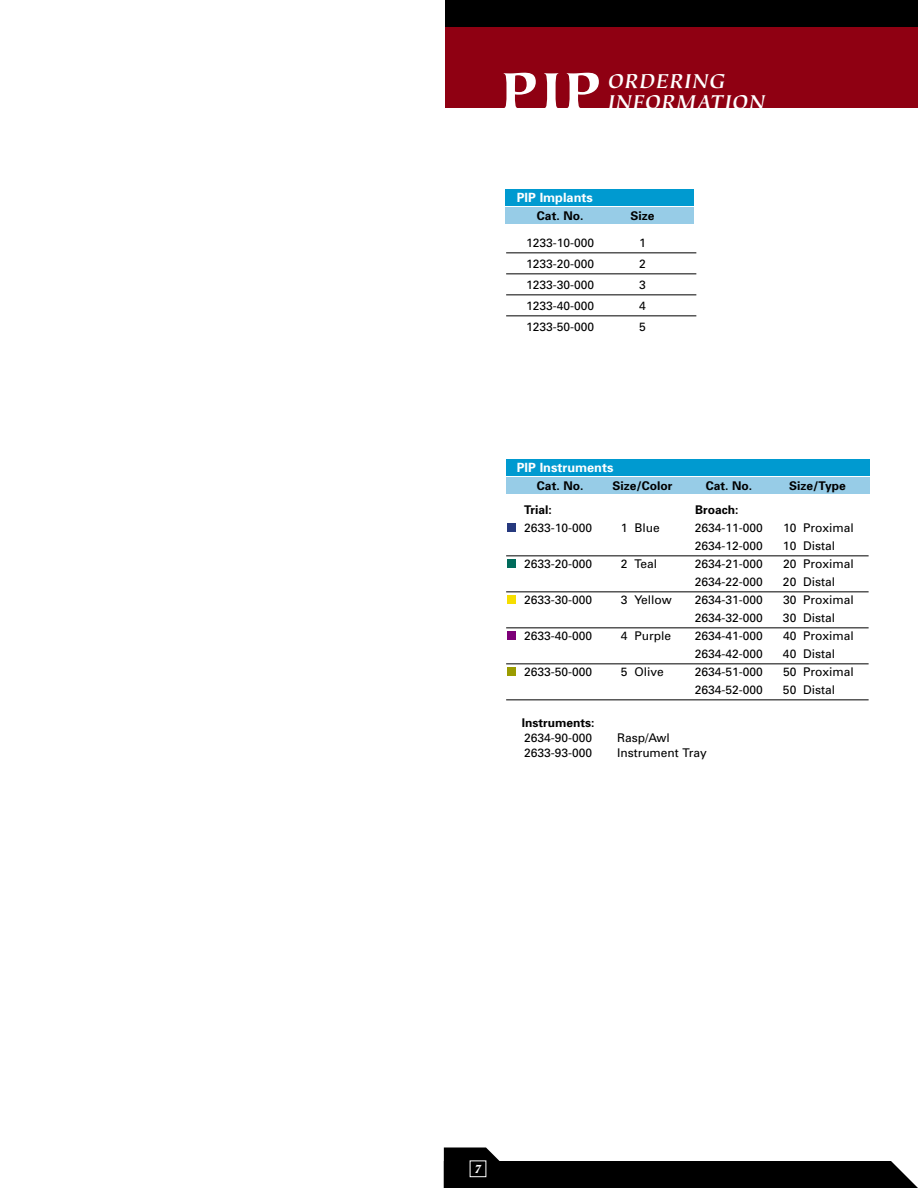
<style>
.page{position:relative;width:918px;height:1188px;background:#fff}
.page>*{position:absolute;margin:0;border:0;box-sizing:border-box;transform-origin:0 0}
.t1{font:900 57.15px "Tiepolo";color:#fff}
.t2{font:italic 700 22.5px "Tiepolo";letter-spacing:.05em;color:#fff}
.t3{font:italic 900 13.5px "Tiepolo";color:#fff}
.t4{font:700 12.75px "Univers";color:#fff}
.t5{font:12px "Univers";color:#000}
.t6{font:700 12px "Univers";color:#000}
</style>
<div class="page">
<div style="left:446px;top:0;width:472px;height:108px;background:#8f0012"></div>
<div style="left:446px;top:0;width:472px;height:27px;background:#000"></div>
<div style="left:506px;top:477px;width:364px;height:17px;background:#97cce7"></div>
<div style="left:506px;top:459px;width:364px;height:17px;background:#009ad0"></div>
<div style="left:505px;top:207px;width:189px;height:17px;background:#97cce7"></div>
<div style="left:505px;top:189px;width:189px;height:17px;background:#009ad0"></div>
<hr style="left:506px;top:253px;width:190px;height:1px;background:#000">
<hr style="left:506px;top:274px;width:190px;height:1px;background:#000">
<hr style="left:506px;top:295px;width:190px;height:1px;background:#000">
<hr style="left:506px;top:316px;width:190px;height:1px;background:#000">
<hr style="left:506px;top:556px;width:363px;height:1px;background:#000">
<hr style="left:506px;top:592px;width:363px;height:1px;background:#000">
<hr style="left:506px;top:628px;width:363px;height:1px;background:#000">
<hr style="left:506px;top:664px;width:363px;height:1px;background:#000">
<hr style="left:506px;top:700px;width:363px;height:1px;background:#000">
<div style="left:507px;top:631px;width:8px;height:8px;background:#7d0078"></div>
<div style="left:507px;top:595px;width:8px;height:8px;background:#f6de00"></div>
<div style="left:507px;top:559px;width:8px;height:8px;background:#006b5b"></div>
<div style="left:507px;top:523px;width:8px;height:8px;background:#26397e"></div>
<div style="left:507px;top:667px;width:8px;height:8px;background:#9b9c00"></div>
<svg style="left:444px;top:1148px;width:474px;height:40px"></svg>
<div style="left:470px;top:1161px;width:16px;height:16px;border:1px solid #fff"></div>
<h1 class="t1" style="left:501px;top:68px;width:102px">PIP</h1>
<h2 class="t2" style="left:608px;top:72px;width:118px">ORDERING</h2>
<h2 class="t2" style="left:608px;top:93px;width:158px">INFORMATION</h2>
<p class="t4" style="left:517px;top:193px;width:78px">PIP Implants</p>
<p class="t6" style="left:537px;top:212px;width:48px">Cat. No.</p>
<p class="t6" style="left:631px;top:212px;width:26px">Size</p>
<p class="t5" style="left:526px;top:238px;width:70px">1233-10-000</p>
<p class="t5" style="left:639px;top:238px;width:8px">1</p>
<p class="t5" style="left:526px;top:259px;width:70px">1233-20-000</p>
<p class="t5" style="left:639px;top:259px;width:8px">2</p>
<p class="t5" style="left:526px;top:280px;width:70px">1233-30-000</p>
<p class="t5" style="left:639px;top:280px;width:8px">3</p>
<p class="t5" style="left:526px;top:301px;width:70px">1233-40-000</p>
<p class="t5" style="left:639px;top:301px;width:8px">4</p>
<p class="t5" style="left:526px;top:322px;width:70px">1233-50-000</p>
<p class="t5" style="left:639px;top:322px;width:8px">5</p>
<p class="t4" style="left:517px;top:463px;width:98px">PIP Instruments</p>
<p class="t6" style="left:537px;top:482px;width:48px">Cat. No.</p>
<p class="t6" style="left:613px;top:482px;width:62px">Size/Color</p>
<p class="t6" style="left:706px;top:482px;width:48px">Cat. No.</p>
<p class="t6" style="left:789px;top:482px;width:58px">Size/Type</p>
<p class="t6" style="left:524px;top:505px;width:29px">Trial:</p>
<p class="t6" style="left:695px;top:505px;width:45px">Broach:</p>
<p class="t5" style="left:524px;top:523px;width:70px">2633-10-000</p>
<p class="t5" style="left:621px;top:523px;width:40px">1 Blue</p>
<p class="t5" style="left:695px;top:523px;width:70px">2634-11-000</p>
<p class="t5" style="left:783px;top:523px;width:72px">10 Proximal</p>
<p class="t5" style="left:695px;top:541px;width:70px">2634-12-000</p>
<p class="t5" style="left:783px;top:541px;width:54px">10 Distal</p>
<p class="t5" style="left:524px;top:559px;width:70px">2633-20-000</p>
<p class="t5" style="left:621px;top:559px;width:38px">2 Teal</p>
<p class="t5" style="left:695px;top:559px;width:70px">2634-21-000</p>
<p class="t5" style="left:783px;top:559px;width:72px">20 Proximal</p>
<p class="t5" style="left:695px;top:577px;width:70px">2634-22-000</p>
<p class="t5" style="left:783px;top:577px;width:54px">20 Distal</p>
<p class="t5" style="left:524px;top:595px;width:70px">2633-30-000</p>
<p class="t5" style="left:621px;top:595px;width:52px">3 Yellow</p>
<p class="t5" style="left:695px;top:595px;width:70px">2634-31-000</p>
<p class="t5" style="left:783px;top:595px;width:72px">30 Proximal</p>
<p class="t5" style="left:695px;top:613px;width:70px">2634-32-000</p>
<p class="t5" style="left:783px;top:613px;width:54px">30 Distal</p>
<p class="t5" style="left:524px;top:631px;width:70px">2633-40-000</p>
<p class="t5" style="left:621px;top:631px;width:52px">4 Purple</p>
<p class="t5" style="left:695px;top:631px;width:70px">2634-41-000</p>
<p class="t5" style="left:783px;top:631px;width:72px">40 Proximal</p>
<p class="t5" style="left:695px;top:649px;width:70px">2634-42-000</p>
<p class="t5" style="left:783px;top:649px;width:54px">40 Distal</p>
<p class="t5" style="left:524px;top:667px;width:70px">2633-50-000</p>
<p class="t5" style="left:621px;top:667px;width:44px">5 Olive</p>
<p class="t5" style="left:695px;top:667px;width:70px">2634-51-000</p>
<p class="t5" style="left:783px;top:667px;width:72px">50 Proximal</p>
<p class="t5" style="left:695px;top:685px;width:70px">2634-52-000</p>
<p class="t5" style="left:783px;top:685px;width:54px">50 Distal</p>
<p class="t6" style="left:522px;top:718px;width:74px">Instruments:</p>
<p class="t5" style="left:524px;top:733px;width:70px">2634-90-000</p>
<p class="t5" style="left:617px;top:733px;width:54px">Rasp/Awl</p>
<p class="t5" style="left:524px;top:748px;width:70px">2633-93-000</p>
<p class="t5" style="left:617px;top:748px;width:91px">Instrument Tray</p>
<p class="t3" style="left:474px;top:1163px;width:10px">7</p>
</div>
